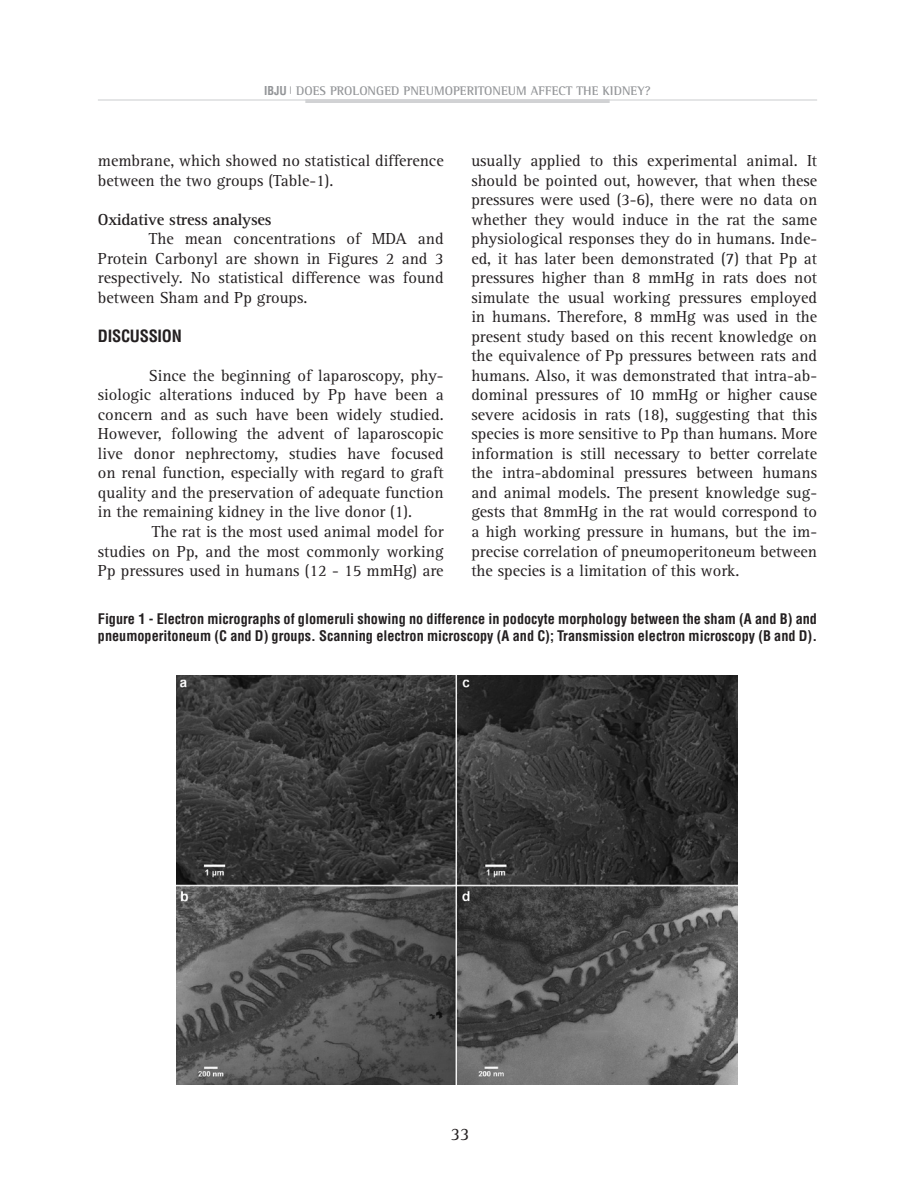
<style>
.page{position:relative;width:898px;height:1200px;background:#fff}
.page>*{position:absolute;margin:0;border:0;box-sizing:border-box;transform-origin:0 0}
.t1{font:18px "Rotis Serif";color:#231f20}
.TEXTO_GERAL{font:16.5px/19.5px "Rotis Serif";color:#231f20;text-align:justify}
.TEXTO_GERAL-2{font:700 16.5px "Rotis Serif";letter-spacing:-.015em;color:#231f20}
.MARCADORES_NO_TEXTO{font:700 condensed 16.5px "Helvetica";letter-spacing:-.015em;color:#231f20}
.TÍTULOS_FIGURAS_E_TA{font:700 condensed 14.25px/17.1px "Helvetica";color:#231f20}
.t2{font:700 12.75px "Rotis Semi Serif";color:#939598}
.s1{font-family:"Helvetica";font-stretch:condensed;font-size:12px}
</style>
<div class="page">
<hr style="left:98px;top:99px;width:718px;height:2px;background:#dcdddf">
<hr style="left:305px;top:99px;width:304px;height:4px;background:#d1d2d4">
<img style="left:177px;top:675px;width:559px;height:409px">
<p class="t2" style="left:264px;top:83px;width:388px"><span class="s1">IBJU</span> <sup>|</sup> DOES PROLONGED PNEUMOPERITONEUM AFFECT THE KIDNEY?</p>
<p class="TEXTO_GERAL" style="left:98px;top:151px;width:347px">membrane, which showed no statistical difference between the two groups (Table-1).</p>
<p class="TEXTO_GERAL-2" style="left:98px;top:209px;width:175px">Oxidative stress analyses</p>
<p class="TEXTO_GERAL" style="left:98px;top:229px;width:347px;text-indent:51px">The mean concentrations of MDA and Protein Carbonyl are shown in Figures 2 and 3 respectively. No statistical difference was found between Sham and Pp groups.</p>
<p class="MARCADORES_NO_TEXTO" style="left:98px;top:325px;width:85px">DISCUSSION</p>
<p class="TEXTO_GERAL" style="left:98px;top:366px;width:347px;text-indent:51px">Since the beginning of laparoscopy, phy&shy;siologic alterations induced by Pp have been a concern and as such have been widely studied.<br>However, following the advent of laparoscopic live donor nephrectomy, studies have focused on renal function, especially with regard to graft quality and the preservation of adequate function in the remaining kidney in the live donor (1).</p>
<p class="TEXTO_GERAL" style="left:98px;top:522px;width:347px;text-indent:54px">The rat is the most used animal model for studies on Pp, and the most commonly working Pp pressures used in humans (12 - 15 mmHg) are</p>
<p class="TEXTO_GERAL" style="left:471px;top:151px;width:347px">usually applied to this experimental animal. It should be pointed out, however, that when these pressures were used (3-6), there were no data on whether they would induce in the rat the same physiological responses they do in humans. Inde&shy;ed, it has later been demonstrated (7) that Pp at pressures higher than 8 mmHg in rats does not simulate the usual working pressures employed in humans. Therefore, 8 mmHg was used in the present study based on this recent knowledge on the equivalence of Pp pressures between rats and humans. Also, it was demonstrated that intra-ab&shy;dominal pressures of 10 mmHg or higher cause severe acidosis in rats (18), suggesting that this species is more sensitive to Pp than humans. More information is still necessary to better correlate the intra-abdominal pressures between humans and animal models. The present knowledge sug&shy;gests that 8mmHg in the rat would correspond to a high working pressure in humans, but the im&shy;precise correlation of pneumoperitoneum between the species is a limitation of this work.</p>
<p class="TÍTULOS_FIGURAS_E_TA" style="left:98px;top:609px;width:720px">Figure 1 - Electron micrographs of glomeruli showing no difference in podocyte morphology between the sham (A and B) and pneumoperitoneum (C and D) groups. Scanning electron microscopy (A and C); Transmission electron microscopy (B and D).</p>
<p class="t1" style="left:450px;top:1123px;width:20px">33</p>
</div>
